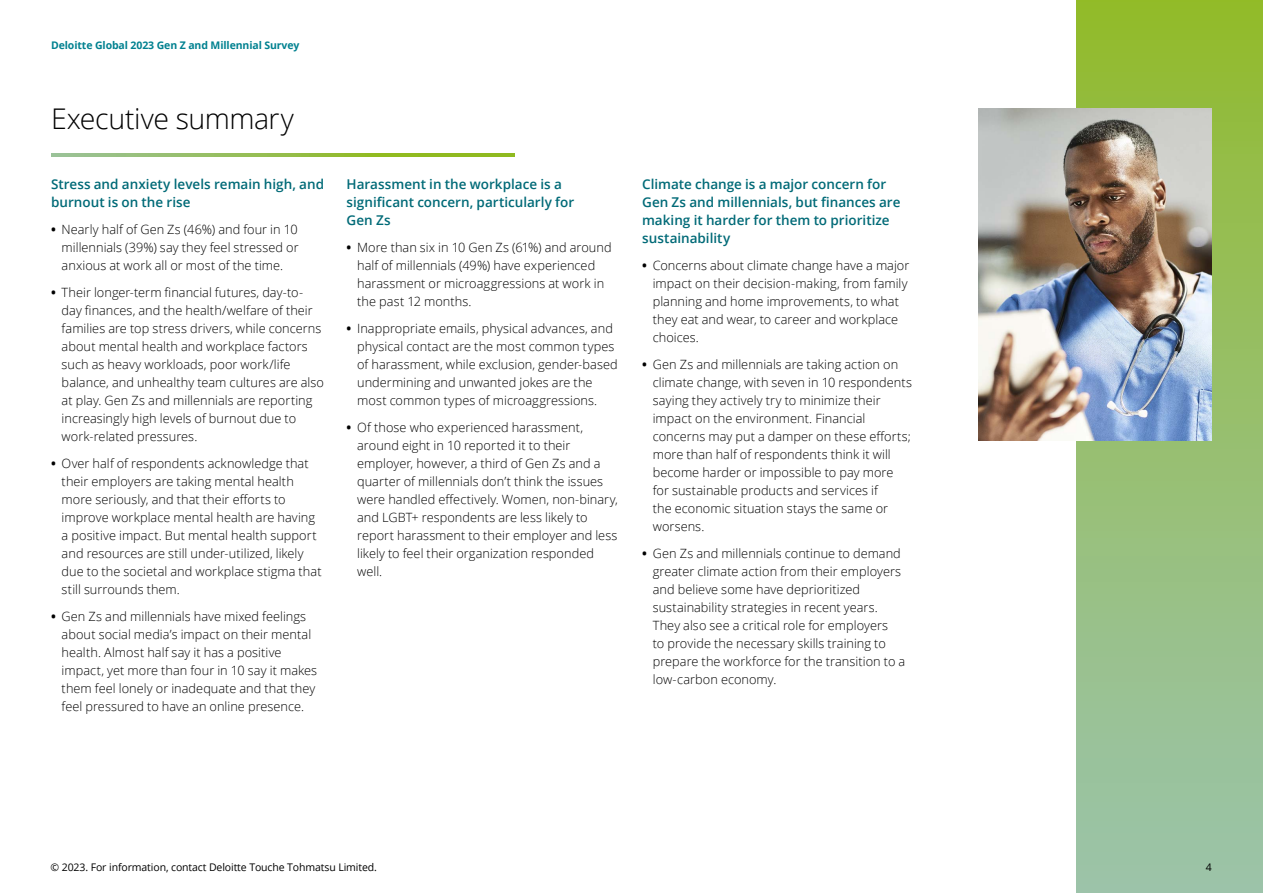
<style>
.page{position:relative;width:1263px;height:893px;background:#fff}
.page>*{position:absolute;margin:0;border:0;box-sizing:border-box;transform-origin:0 0}
.t1{font:300 28.5px "Open Sans";letter-spacing:-.015em;color:#000}
.t2{font:600 13.5px/18px "Open Sans";color:#006a77}
.t3{font:300 12.75px/18px "Open Sans";letter-spacing:.005em;color:#000}
.t4{font:10.5px "Open Sans";letter-spacing:-.01em;color:#000}
.t5{font:700 10.5px "Open Sans";letter-spacing:-.01em;color:#008190}
.s1{font-weight:700}
</style>
<div class="page">
<div style="left:1076px;top:0;width:187px;height:893px;background:linear-gradient(to bottom,#93bb2f,#9cc4af)"></div>
<img style="left:978px;top:108px;width:234px;height:332px">
<svg style="left:51px;top:154px;width:464px;height:3px"></svg>
<p class="t5" style="left:51px;top:37px;width:250px">Deloitte Global 2023 Gen Z and Millennial Survey</p>
<h1 class="t1" style="left:51px;top:99px;width:244px">Executive summary</h1>
<p class="t2" style="left:51px;top:175px;width:275px">Stress and anxiety levels remain high, and burnout is on the rise</p>
<p class="t3" style="left:62px;top:220px;width:238px;text-align:justify;text-indent:-11px"><span class="s1">•</span> Nearly half of Gen Zs (46%) and four in 10 millennials (39%) say they feel stressed or anxious at work all or most of the time.</p>
<p class="t3" style="left:62px;top:283px;width:264px;text-indent:-11px"><span class="s1">•</span> Their longer-term financial futures, day-to&shy;day finances, and the health/welfare of their families are top stress drivers, while concerns about mental health and workplace factors such as heavy workloads, poor work/life balance, and unhealthy team cultures are also at play. Gen Zs and millennials are reporting increasingly high levels of burnout due to work-related pressures.</p>
<p class="t3" style="left:62px;top:454px;width:261px;text-indent:-11px"><span class="s1">•</span> Over half of respondents acknowledge that their employers are taking mental health more seriously, and that their efforts to improve workplace mental health are having a positive impact. But mental health support and resources are still under-utilized, likely due to the societal and workplace stigma that still surrounds them.</p>
<p class="t3" style="left:62px;top:607px;width:257px;text-indent:-11px"><span class="s1">•</span> Gen Zs and millennials have mixed feelings about social media’s impact on their mental health. Almost half say it has a positive impact, yet more than four in 10 say it makes them feel lonely or inadequate and that they feel pressured to have an online presence.</p>
<p class="t2" style="left:347px;top:175px;width:229px">Harassment in the workplace is a significant concern, particularly for<br>Gen Zs</p>
<p class="t3" style="left:357px;top:238px;width:256px;text-indent:-11px"><span class="s1">•</span> More than six in 10 Gen Zs (61%) and around half of millennials (49%) have experienced harassment or microaggressions at work in the past 12 months.</p>
<p class="t3" style="left:357px;top:319px;width:262px;text-indent:-11px"><span class="s1">•</span> Inappropriate emails, physical advances, and physical contact are the most common types of harassment, while exclusion, gender-based undermining and unwanted jokes are the most common types of microaggressions.</p>
<p class="t3" style="left:357px;top:418px;width:262px;text-indent:-11px"><span class="s1">•</span> Of those who experienced harassment, around eight in 10 reported it to their employer, however, a third of Gen Zs and a quarter of millennials don’t think the issues were handled effectively. Women, non-binary, and LGBT+ respondents are less likely to report harassment to their employer and less likely to feel their organization responded well.</p>
<p class="t2" style="left:642px;top:175px;width:260px">Climate change is a major concern for Gen Zs and millennials, but finances are making it harder for them to prioritize sustainability</p>
<p class="t3" style="left:653px;top:256px;width:258px;text-indent:-11px"><span class="s1">•</span> Concerns about climate change have a major impact on their decision-making, from family planning and home improvements, to what they eat and wear, to career and workplace choices.</p>
<p class="t3" style="left:653px;top:355px;width:261px;text-indent:-11px"><span class="s1">•</span> Gen Zs and millennials are taking action on climate change, with seven in 10 respondents saying they actively try to minimize their impact on the environment. Financial concerns may put a damper on these efforts; more than half of respondents think it will become harder or impossible to pay more for sustainable products and services if<br>the economic situation stays the same or worsens.</p>
<p class="t3" style="left:653px;top:544px;width:254px;text-indent:-11px"><span class="s1">•</span> Gen Zs and millennials continue to demand greater climate action from their employers and believe some have deprioritized sustainability strategies in recent years.<br>They also see a critical role for employers<br>to provide the necessary skills training to prepare the workforce for the transition to a low-carbon economy.</p>
<p class="t4" style="left:51px;top:860px;width:328px">© 2023. For information, contact Deloitte Touche Tohmatsu Limited.</p>
<p class="t4" style="left:1206px;top:860px;width:8px">4</p>
</div>
